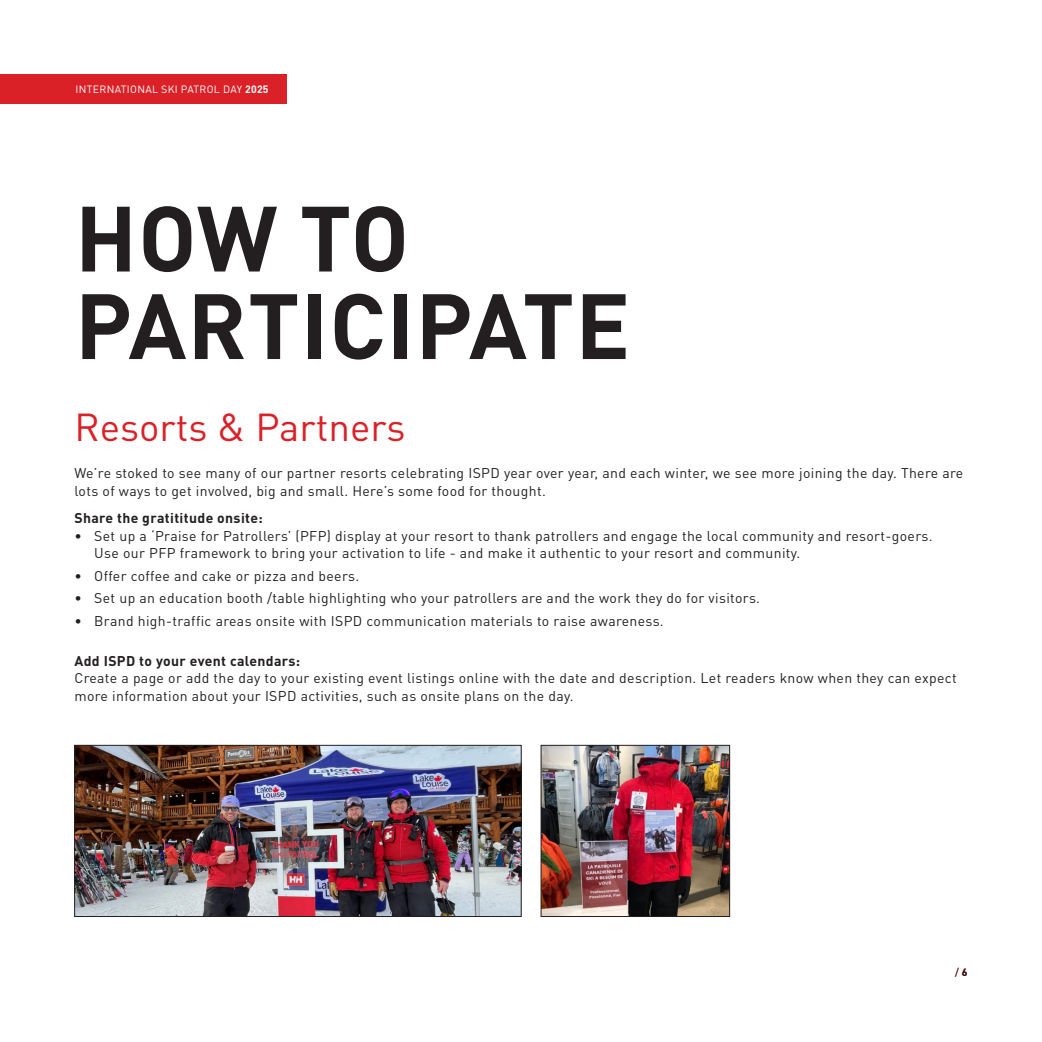
<style>
.page{position:relative;width:1042px;height:1042px;background:#fff}
.page>*{position:absolute;margin:0;border:0;box-sizing:border-box;transform-origin:0 0}
.t1{font:700 91px/87.5px "DINOT";letter-spacing:.01em;color:#231f20}
.t2{font:38.5px "DINOT";color:#da2128}
.t3{font:14px/17.5px "DINOT";letter-spacing:.025em;color:#231f20}
.t4{font:700 14px "DINOT";letter-spacing:.025em;color:#231f20}
.t5{font:10.5px "DINOT";letter-spacing:.03em;color:#fff}
.t6{font:10.5px "DINOT";color:#231f20}
.s1{font-weight:700}
</style>
<div class="page">
<div style="left:0;top:74px;width:286px;height:29px;background:#da2128"></div>
<img style="left:76px;top:747px;width:443px;height:168px">
<div style="left:74px;top:745px;width:447px;height:172px;border:1px solid #231f20"></div>
<img style="left:543px;top:747px;width:185px;height:168px">
<div style="left:541px;top:745px;width:189px;height:172px;border:1px solid #231f20"></div>
<p class="t5" style="left:76px;top:82px;width:194px">INTERNATIONAL SKI PATROL DAY <span class="s1">2025</span></p>
<p class="t1" style="left:75px;top:191px;width:557px">HOW TO<br>PARTICIPATE</p>
<p class="t2" style="left:74px;top:401px;width:332px">Resorts &amp; Partners</p>
<p class="t3" style="left:74px;top:464px;width:890px">We’re stoked to see many of our partner resorts celebrating ISPD year over year, and each winter, we see more joining the day. There are lots of ways to get involved, big and small. Here’s some food for thought.</p>
<p class="t4" style="left:74px;top:509px;width:190px">Share the gratititude onsite:</p>
<p class="t3" style="left:94px;top:526px;width:840px;text-indent:-20px">• Set up a ‘Praise for Patrollers’ (PFP) display at your resort to thank patrollers and engage the local community and resort-goers.<br>Use our PFP framework to bring your activation to life - and make it authentic to your resort and community.</p>
<p class="t3" style="left:74px;top:566px;width:286px">• Offer coffee and cake or pizza and beers.</p>
<p class="t3" style="left:74px;top:589px;width:687px">• Set up an education booth /table highlighting who your patrollers are and the work they do for visitors.</p>
<p class="t3" style="left:74px;top:611px;width:591px">• Brand high-traffic areas onsite with ISPD communication materials to raise awareness.</p>
<p class="t3" style="left:74px;top:651px;width:884px"><span class="s1">Add ISPD to your event calendars:<br></span>Create a page or add the day to your existing event listings online with the date and description. Let readers know when they can expect more information about your ISPD activities, such as onsite plans on the day.</p>
<p class="t6" style="left:955px;top:964px;width:14px">/ <span class="s1">6</span></p>
</div>
